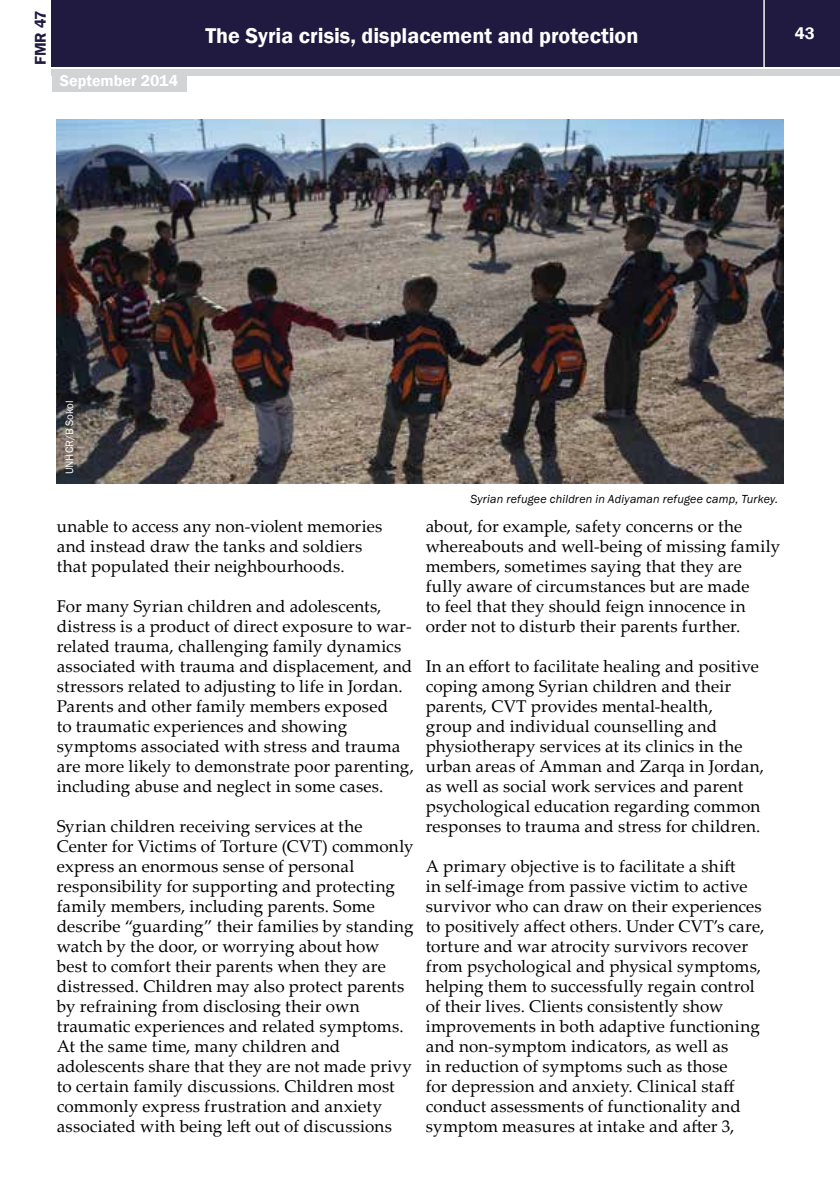
<style>
.page{position:relative;width:840px;height:1191px;background:#fff}
.page>*{position:absolute;margin:0;border:0;box-sizing:border-box;transform-origin:0 0}
.t1{font:600 22px "Franklin Gothic";color:#fff}
.t2{font:17px/20px "Palatino Linotype";letter-spacing:.01em;color:#000}
.t3{font:600 17px "Franklin Gothic";color:#fff}
.t4{font:600 16px "Franklin Gothic";color:#fff}
.t5{font:600 16px "Franklin Gothic";color:#211a40}
.t6{font:italic 12px "Franklin Gothic";letter-spacing:.02em;color:#000}
.t7{font:11px "Franklin Gothic";color:#fff}
</style>
<div class="page">
<div style="left:52px;top:0;width:787px;height:66px;background:#211a40"></div>
<div style="left:52px;top:69px;width:787px;height:6px;background:#d1d3d4"></div>
<hr style="left:763px;top:0;width:1px;height:68px;background:#fff">
<div style="left:52px;top:74px;width:134px;height:18px;background:#d1d3d4"></div>
<img style="left:57px;top:119px;width:725px;height:365px">
<p class="t5" style="left:31px;top:65px;width:57px;rotate:-90deg">FMR 47</p>
<p class="t4" style="left:60px;top:71px;width:120px">September 2014</p>
<p class="t1" style="left:205px;top:22px;width:434px">The Syria crisis, displacement and protection</p>
<p class="t3" style="left:794px;top:23px;width:21px">43</p>
<p class="t7" style="left:63px;top:474px;width:75px;rotate:-90deg">UNHCR/B Sokol</p>
<p class="t2" style="left:57px;top:516px;width:327px">unable to access any non-violent memories and instead draw the tanks and soldiers that populated their neighbourhoods.</p>
<p class="t2" style="left:57px;top:596px;width:358px">For many Syrian children and adolescents, distress is a product of direct exposure to war&shy;related trauma, challenging family dynamics associated with trauma and displacement, and stressors related to adjusting to life in Jordan.<br>Parents and other family members exposed<br>to traumatic experiences and showing symptoms associated with stress and trauma are more likely to demonstrate poor parenting, including abuse and neglect in some cases.</p>
<p class="t2" style="left:57px;top:815px;width:358px">Syrian children receiving services at the Center for Victims of Torture (CVT) commonly express an enormous sense of personal responsibility for supporting and protecting family members, including parents. Some describe “guarding” their families by standing watch by the door, or worrying about how best to comfort their parents when they are distressed. Children may also protect parents by refraining from disclosing their own traumatic experiences and related symptoms.<br>At the same time, many children and adolescents share that they are not made privy to certain family discussions. Children most commonly express frustration and anxiety associated with being left out of discussions</p>
<p class="t6" style="left:470px;top:492px;width:309px">Syrian refugee children in Adiyaman refugee camp, Turkey.</p>
<p class="t2" style="left:425px;top:515px;width:356px">about, for example, safety concerns or the whereabouts and well-being of missing family members, sometimes saying that they are fully aware of circumstances but are made<br>to feel that they should feign innocence in order not to disturb their parents further.</p>
<p class="t2" style="left:425px;top:655px;width:340px">In an effort to facilitate healing and positive coping among Syrian children and their parents, CVT provides mental-health,<br>group and individual counselling and physiotherapy services at its clinics in the urban areas of Amman and Zarqa in Jordan, as well as social work services and parent psychological education regarding common responses to trauma and stress for children.</p>
<p class="t2" style="left:425px;top:855px;width:340px">A primary objective is to facilitate a shift<br>in self-image from passive victim to active survivor who can draw on their experiences to positively affect others. Under CVT’s care, torture and war atrocity survivors recover from psychological and physical symptoms, helping them to successfully regain control of their lives. Clients consistently show improvements in both adaptive functioning and non-symptom indicators, as well as<br>in reduction of symptoms such as those<br>for depression and anxiety. Clinical staff conduct assessments of functionality and symptom measures at intake and after 3,</p>
</div>
